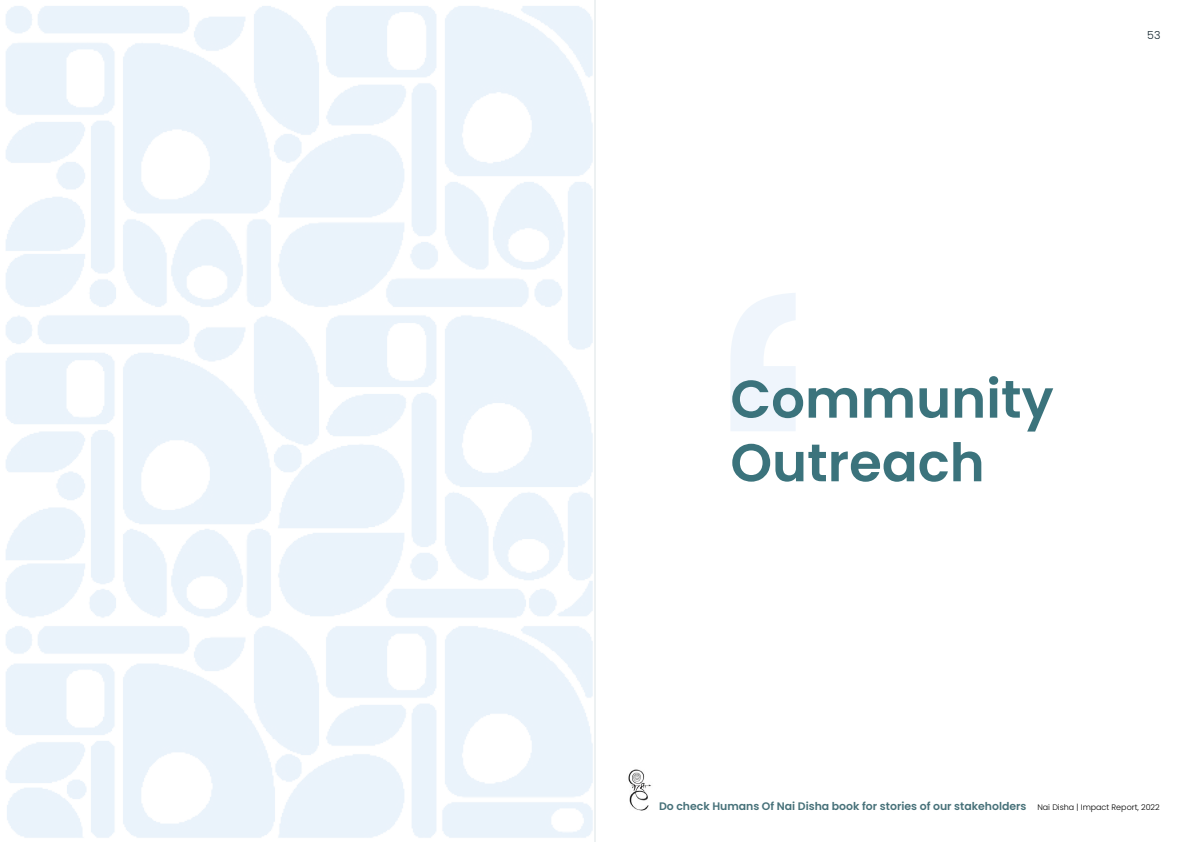
<style>
.page{position:relative;width:1191px;height:842px;background:#fff}
.page>*{position:absolute;margin:0;border:0;box-sizing:border-box;transform-origin:0 0}
.t1{font:600 53px/63.6px "Poppins";color:#3b737c}
.t2{font:300 11px "Poppins";color:#0f212a}
.t3{font:600 10.9px "Poppins";color:#477179}
.t4{font:300 8px "Poppins";color:#000}
</style>
<div class="page">
<svg style="left:731px;top:293px;width:64px;height:138px"></svg>
<img style="left:628px;top:769px;width:23px;height:41px">
<p class="t2" style="left:1147px;top:29px;width:15px">53</p>
<h1 class="t1" style="left:730px;top:368px;width:325px">Community<br>Outreach</h1>
<p class="t3" style="left:659px;top:800px;width:369px">Do check Humans Of Nai Disha book for stories of our stakeholders</p>
<p class="t4" style="left:1037px;top:803px;width:124px">Nai Disha | Impact Report, 2022</p>
</div>
